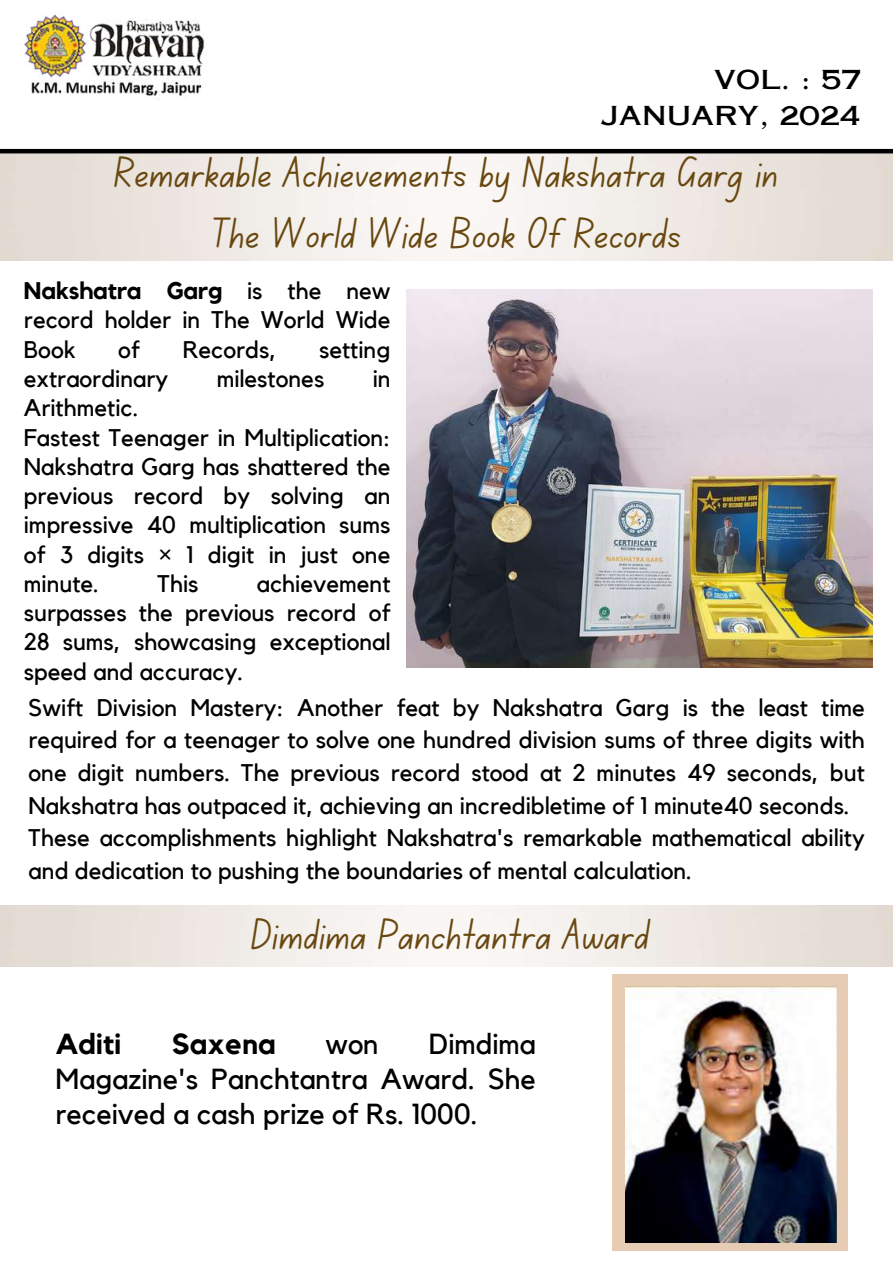
<style>
.page{position:relative;width:893px;height:1264px;background:#fff}
.page>*{position:absolute;margin:0;border:0;box-sizing:border-box;transform-origin:0 0}
.t1{font:44.1px/60.8px "Canva School Font";color:#694810;text-align:center}
.t2{font:28.8px/34.8px "Kollektif";color:#000;text-align:justify}
.t3{font:700 28.8px "Kollektif";color:#000}
.t4{font:25.95px "Copperplate Gothic LT Pro 31 AB";color:#000}
.t5{font:24px/29.2px "Kollektif";color:#000;text-align:justify}
.s1{font-weight:700}
.s2{font-family:"Noto Sans"}
</style>
<div class="page">
<img style="left:24px;top:12px;width:181px;height:88px">
<hr style="left:0;top:149px;width:892px;height:4px;background:#000">
<img style="left:407px;top:289px;width:465px;height:378px">
<div style="left:611px;top:973px;width:236px;height:277px;background:#e6ccb2"></div>
<img style="left:625px;top:986px;width:211px;height:256px">
<p class="t4" style="left:714px;top:70px;width:149px">VOL. : 57</p>
<p class="t4" style="left:601px;top:106px;width:260px">JANUARY, 2024</p>
<h1 class="t1" style="left:114px;top:148px;width:665px">Remarkable Achievements by Nakshatra Garg in<br>The World Wide Book Of Records</h1>
<p class="t5" style="left:24px;top:277px;width:368px"><span class="s1">Nakshatra Garg</span> is the new record holder in The World Wide Book</p>
<p class="t5" style="left:118px;top:336px;width:23px">of</p>
<p class="t5" style="left:183px;top:336px;width:95px">Records,</p>
<p class="t5" style="left:319px;top:336px;width:73px">setting</p>
<p class="t5" style="left:24px;top:365px;width:146px">extraordinary</p>
<p class="t5" style="left:217px;top:365px;width:109px">milestones</p>
<p class="t5" style="left:372px;top:365px;width:19px">in</p>
<p class="t5" style="left:24px;top:394px;width:368px;text-align:left">Arithmetic.<br>Fastest Teenager in Multiplication:<br>Nakshatra Garg has shattered the previous record by solving an impressive 40 multiplication sums of 3 digits <span class="s2">×</span> 1 digit in just one minute.</p>
<p class="t5" style="left:24px;top:570px;width:368px;text-indent:233px">achievement surpasses the previous record of 28 sums, showcasing exceptional speed and accuracy.</p>
<p class="t5" style="left:157px;top:570px;width:42px">This</p>
<p class="t5" style="left:29px;top:692px;width:837px;line-height:32.7px;text-align:left">Swift Division Mastery: Another feat by Nakshatra Garg is the least time required for a teenager to solve one hundred division sums of three digits with one digit numbers. The previous record stood at 2 minutes 49 seconds, but Nakshatra has outpaced it, achieving an incredibletime of 1 minute40 seconds.<br>These accomplishments highlight Nakshatra's remarkable mathematical ability and dedication to pushing the boundaries of mental calculation.</p>
<h1 class="t1" style="left:251px;top:909px;width:400px">Dimdima Panchtantra Award</h1>
<p class="t3" style="left:56px;top:1031px;width:67px">Aditi</p>
<p class="t3" style="left:172px;top:1031px;width:105px">Saxena</p>
<p class="t2" style="left:325px;top:1028px;width:55px">won</p>
<p class="t2" style="left:56px;top:1028px;width:481px;text-indent:373px">Dimdima Magazine's Panchtantra Award. She received a cash prize of Rs. 1000.</p>
</div>
